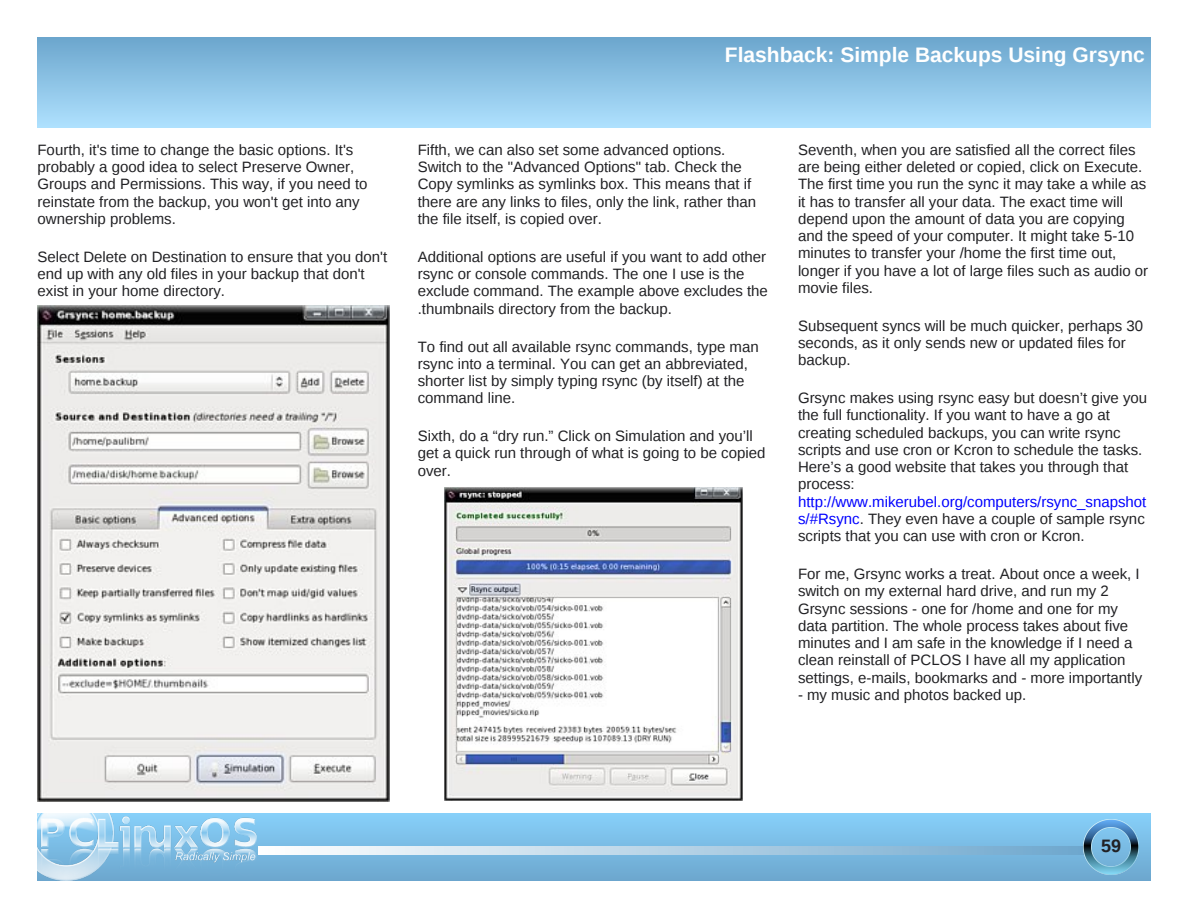
<style>
.page{position:relative;width:1188px;height:918px;background:#fff}
.page>*{position:absolute;margin:0;border:0;box-sizing:border-box;transform-origin:0 0}
.t1{font:700 21px "Liberation Sans";color:#fff}
.t2{font:700 18px "Liberation Sans";color:#212124}
.t3{font:15px/17.2px "Liberation Sans";color:#212124}
.s1{color:#00f}
</style>
<div class="page">
<div style="left:38px;top:813px;width:1112px;height:67px;background:linear-gradient(to bottom,#87d0fa,#6da7ce)"></div>
<svg style="left:258px;top:846px;width:825px;height:9px;background:#b6d3e6"></svg>
<img style="left:1083px;top:819px;width:55px;height:55px">
<img style="left:38px;top:813px;width:218px;height:67px">
<div style="left:38px;top:38px;width:1112px;height:90px;background:linear-gradient(to bottom,#6ca6cd,#aee1fe)"></div>
<img style="left:38px;top:305px;width:352px;height:497px">
<img style="left:444px;top:488px;width:298px;height:313px">
<h1 class="t1" style="left:725px;top:42px;width:422px">Flashback: Simple Backups Using Grsync</h1>
<p class="t3" style="left:38px;top:141px;width:332px">Fourth, it's time to change the basic options. It's probably a good idea to select Preserve Owner, Groups and Permissions. This way, if you need to reinstate from the backup, you won't get into any ownership problems.</p>
<p class="t3" style="left:38px;top:248px;width:351px">Select Delete on Destination to ensure that you don't end up with any old files in your backup that don't exist in your home directory.</p>
<p class="t3" style="left:418px;top:141px;width:340px">Fifth, we can also set some advanced options.<br>Switch to the "Advanced Options" tab. Check the Copy symlinks as symlinks box. This means that if there are any links to files, only the link, rather than the file itself, is copied over.</p>
<p class="t3" style="left:418px;top:248px;width:352px">Additional options are useful if you want to add other rsync or console commands. The one I use is the exclude command. The example above excludes the .thumbnails directory from the backup.</p>
<p class="t3" style="left:418px;top:338px;width:342px">To find out all available rsync commands, type man rsync into a terminal. You can get an abbreviated, shorter list by simply typing rsync (by itself) at the command line.</p>
<p class="t3" style="left:418px;top:427px;width:349px">Sixth, do a “dry run.” Click on Simulation and you’ll get a quick run through of what is going to be copied over.</p>
<p class="t3" style="left:798px;top:141px;width:352px">Seventh, when you are satisfied all the correct files are being either deleted or copied, click on Execute.<br>The first time you run the sync it may take a while as it has to transfer all your data. The exact time will depend upon the amount of data you are copying and the speed of your computer. It might take 5-10 minutes to transfer your /home the first time out, longer if you have a lot of large files such as audio or movie files.</p>
<p class="t3" style="left:798px;top:317px;width:347px">Subsequent syncs will be much quicker, perhaps 30 seconds, as it only sends new or updated files for backup.</p>
<p class="t3" style="left:798px;top:389px;width:351px">Grsync makes using rsync easy but doesn’t give you the full functionality. If you want to have a go at creating scheduled backups, you can write rsync scripts and use cron or Kcron to schedule the tasks.<br>Here’s a good website that takes you through that process:</p>
<p class="t3" style="left:798px;top:493px;width:350px;text-align:justify"><span class="s1">http://www.mikerubel.org/computers/rsync_snapshot s/#Rsync</span>. They even have a couple of sample rsync scripts that you can use with cron or Kcron.</p>
<p class="t3" style="left:798px;top:565px;width:346px">For me, Grsync works a treat. About once a week, I switch on my external hard drive, and run my 2<br>Grsync sessions - one for /home and one for my data partition. The whole process takes about five minutes and I am safe in the knowledge if I need a clean reinstall of PCLOS I have all my application settings, e-mails, bookmarks and - more importantly</p>
<p class="t3" style="left:798px;top:686px;width:230px">- my music and photos backed up.</p>
<p class="t2" style="left:1101px;top:835px;width:22px">59</p>
</div>
